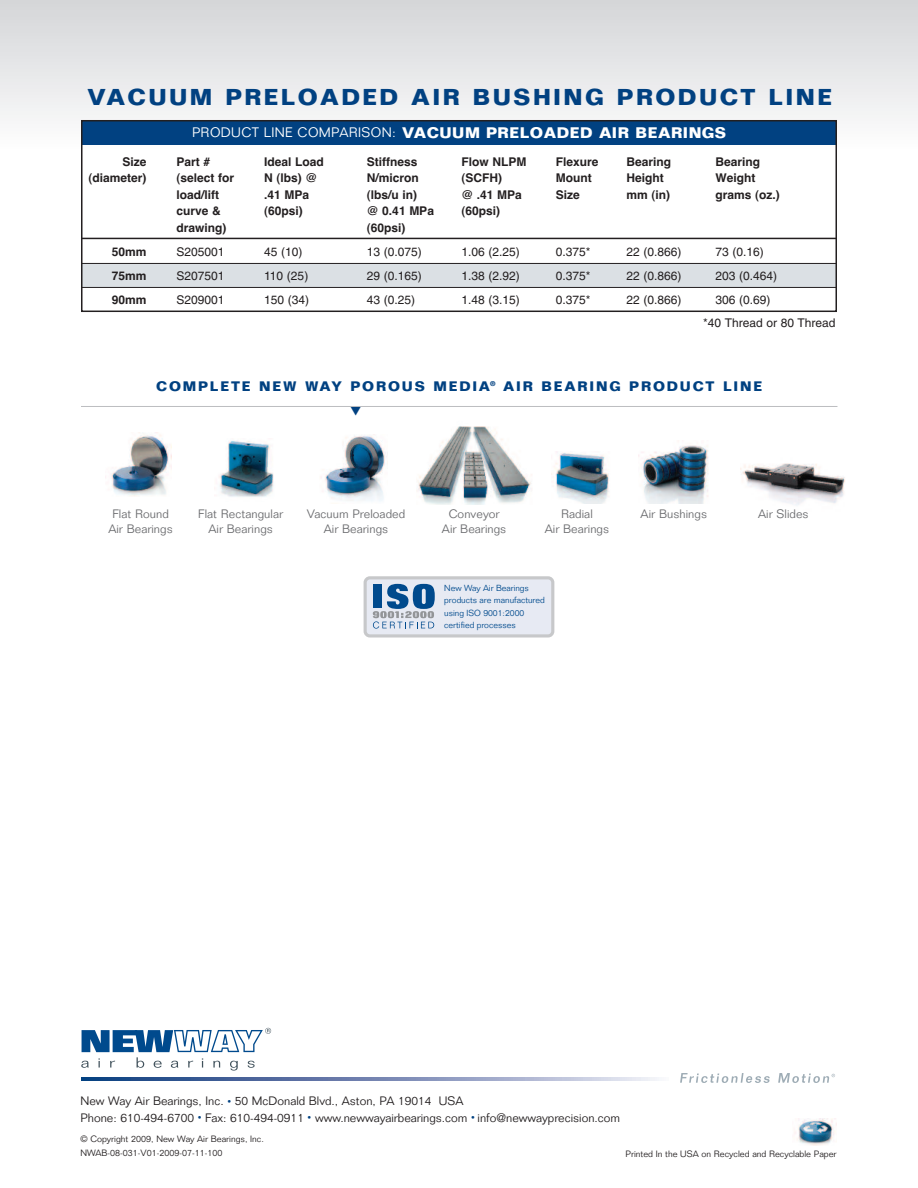
<style>
.page{position:relative;width:918px;height:1188px;background:#fff}
.page>*{position:absolute;margin:0;border:0;box-sizing:border-box;transform-origin:0 0}
.t1{font:700 22.5px "Folio";letter-spacing:.105em;color:#014181}
.t2{font:700 15px "Folio";letter-spacing:.035em;color:#fff}
.t3{font:700 13.5px "Folio";letter-spacing:.135em;color:#014181}
.t4{font:700 12px "Helvetica";color:#231f20}
.t5{font:12px "Helvetica";color:#231f20}
.t6{font:300 12px/16.5px "Folio";color:#231f20}
.t7{font:300 12px "Folio";letter-spacing:.005em;color:#6c6d70}
.t8{font:300 9px/13.5px "Folio";color:#231f20}
.t9{font:300 8.7px/12.5px "Folio";color:#004a8d}
.s1{font-weight:300;font-size:13.5px}
.s2{font-size:7.5px;color:#014181}
</style>
<div class="page">
<div style="left:82px;top:264px;width:754px;height:23px;background:#dbe0e4"></div>
<div style="left:0;top:0;width:918px;height:149px;background:linear-gradient(to bottom,#d4d5d8,#fdfdfe)"></div>
<img style="left:111px;top:432px;width:61px;height:64px">
<img style="left:219px;top:441px;width:55px;height:56px">
<img style="left:321px;top:435px;width:66px;height:66px">
<img style="left:740px;top:463px;width:105px;height:43px">
<svg style="left:81px;top:1028px;width:190px;height:43px"></svg>
<svg style="left:81px;top:1077px;width:578px;height:4px;background:#768ab4"></svg>
<svg style="left:680px;top:1073px;width:90px;height:10px"></svg>
<svg style="left:778px;top:1073px;width:57px;height:10px"></svg>
<div style="left:82px;top:120px;width:754px;height:25px;background:#014181"></div>
<div style="left:81px;top:120px;width:756px;height:192px;border:2px solid #231f20"></div>
<hr style="left:82px;top:238px;width:754px;height:1px;background:#231f20">
<hr style="left:82px;top:263px;width:754px;height:1px;background:#231f20">
<hr style="left:82px;top:287px;width:754px;height:1px;background:#231f20">
<img style="left:418px;top:426px;width:114px;height:78px">
<img style="left:641px;top:445px;width:68px;height:58px">
<img style="left:551px;top:452px;width:58px;height:51px">
<hr style="left:81px;top:406px;width:756px;height:1px;background:#bcbdc0">
<img style="left:794px;top:1118px;width:43px;height:27px">
<div style="left:365px;top:578px;width:188px;height:58px;background:#e7eaf3;border-radius:5px"></div>
<div style="left:364px;top:576px;width:190px;height:62px;border:3px solid #c7c8ca;border-radius:5px"></div>
<svg style="left:373px;top:584px;width:62px;height:45px"></svg>
<h1 class="t1" style="left:87px;top:89px;width:746px">VACUUM PRELOADED AIR BUSHING PRODUCT LINE</h1>
<p class="t2" style="left:192px;top:127px;width:536px"><span class="s1">PRODUCT LINE COMPARISON:</span> VACUUM PRELOADED AIR BEARINGS</p>
<p class="t4" style="left:122px;top:155px;width:26px">Size</p>
<p class="t4" style="left:176px;top:155px;width:35px">Part #</p>
<p class="t4" style="left:264px;top:155px;width:61px">Ideal Load</p>
<p class="t4" style="left:367px;top:155px;width:52px">Stiffness</p>
<p class="t4" style="left:461px;top:155px;width:66px">Flow NLPM</p>
<p class="t4" style="left:556px;top:155px;width:44px">Flexure</p>
<p class="t4" style="left:626px;top:155px;width:46px">Bearing</p>
<p class="t4" style="left:716px;top:155px;width:46px">Bearing</p>
<p class="t4" style="left:88px;top:171px;width:60px">(diameter)</p>
<p class="t4" style="left:176px;top:171px;width:59px">(select for</p>
<p class="t4" style="left:264px;top:171px;width:55px">N (lbs) @</p>
<p class="t4" style="left:367px;top:171px;width:54px">N/micron</p>
<p class="t4" style="left:461px;top:171px;width:42px">(SCFH)</p>
<p class="t4" style="left:556px;top:171px;width:37px">Mount</p>
<p class="t4" style="left:626px;top:171px;width:39px">Height</p>
<p class="t4" style="left:716px;top:171px;width:41px">Weight</p>
<p class="t4" style="left:176px;top:188px;width:44px">load/lift</p>
<p class="t4" style="left:264px;top:188px;width:47px">.41 MPa</p>
<p class="t4" style="left:367px;top:188px;width:52px">(lbs/u in)</p>
<p class="t4" style="left:461px;top:188px;width:62px">@ .41 MPa</p>
<p class="t4" style="left:556px;top:188px;width:26px">Size</p>
<p class="t4" style="left:626px;top:188px;width:45px">mm (in)</p>
<p class="t4" style="left:716px;top:188px;width:66px">grams (oz.)</p>
<p class="t4" style="left:176px;top:204px;width:46px">curve &amp;</p>
<p class="t4" style="left:264px;top:204px;width:40px">(60psi)</p>
<p class="t4" style="left:367px;top:204px;width:69px">@ 0.41 MPa</p>
<p class="t4" style="left:461px;top:204px;width:40px">(60psi)</p>
<p class="t4" style="left:176px;top:221px;width:52px">drawing)</p>
<p class="t4" style="left:367px;top:221px;width:40px">(60psi)</p>
<p class="t4" style="left:112px;top:245px;width:36px">50mm</p>
<p class="t5" style="left:176px;top:247px;width:50px">S205001</p>
<p class="t5" style="left:264px;top:247px;width:40px">45 (10)</p>
<p class="t5" style="left:367px;top:247px;width:57px">13 (0.075)</p>
<p class="t5" style="left:461px;top:247px;width:60px">1.06 (2.25)</p>
<p class="t5" style="left:556px;top:247px;width:36px">0.375*</p>
<p class="t5" style="left:626px;top:247px;width:57px">22 (0.866)</p>
<p class="t5" style="left:716px;top:247px;width:50px">73 (0.16)</p>
<p class="t4" style="left:112px;top:269px;width:36px">75mm</p>
<p class="t5" style="left:176px;top:271px;width:50px">S207501</p>
<p class="t5" style="left:264px;top:271px;width:46px">110 (25)</p>
<p class="t5" style="left:367px;top:271px;width:57px">29 (0.165)</p>
<p class="t5" style="left:461px;top:271px;width:60px">1.38 (2.92)</p>
<p class="t5" style="left:556px;top:271px;width:36px">0.375*</p>
<p class="t5" style="left:626px;top:271px;width:57px">22 (0.866)</p>
<p class="t5" style="left:716px;top:271px;width:63px">203 (0.464)</p>
<p class="t4" style="left:112px;top:293px;width:36px">90mm</p>
<p class="t5" style="left:176px;top:295px;width:50px">S209001</p>
<p class="t5" style="left:264px;top:295px;width:47px">150 (34)</p>
<p class="t5" style="left:367px;top:295px;width:50px">43 (0.25)</p>
<p class="t5" style="left:461px;top:295px;width:60px">1.48 (3.15)</p>
<p class="t5" style="left:556px;top:295px;width:36px">0.375*</p>
<p class="t5" style="left:626px;top:295px;width:57px">22 (0.866)</p>
<p class="t5" style="left:716px;top:295px;width:57px">306 (0.69)</p>
<p class="t5" style="left:703px;top:319px;width:134px">*40 Thread or 80 Thread</p>
<p class="t3" style="left:156px;top:382px;width:607px">COMPLETE NEW WAY POROUS MEDIA<sup>®</sup> AIR BEARING PRODUCT LINE</p>
<p class="t7" style="left:112px;top:510px;width:58px">Flat Round</p>
<p class="t7" style="left:198px;top:510px;width:86px">Flat Rectangular</p>
<p class="t7" style="left:307px;top:510px;width:100px">Vacuum Preloaded</p>
<p class="t7" style="left:449px;top:510px;width:52px">Conveyor</p>
<p class="t7" style="left:561px;top:510px;width:33px">Radial</p>
<p class="t7" style="left:641px;top:510px;width:68px">Air Bushings</p>
<p class="t7" style="left:758px;top:510px;width:52px">Air Slides</p>
<p class="t7" style="left:108px;top:525px;width:66px">Air Bearings</p>
<p class="t7" style="left:208px;top:525px;width:66px">Air Bearings</p>
<p class="t7" style="left:324px;top:525px;width:66px">Air Bearings</p>
<p class="t7" style="left:442px;top:525px;width:66px">Air Bearings</p>
<p class="t7" style="left:545px;top:525px;width:66px">Air Bearings</p>
<p class="t9" style="left:444px;top:583px;width:102px">New Way Air Bearings products are manufactured using ISO 9001:2000 certified processes</p>
<p class="t6" style="left:81px;top:1094px;width:541px">New Way Air Bearings, Inc. <span class="s2">•</span> 50 McDonald Blvd., Aston, PA 19014 USA<br>Phone: 610-494-6700 <span class="s2">•</span> Fax: 610-494-0911 <span class="s2">•</span> www.newwayairbearings.com <span class="s2">•</span> info@newwayprecision.com</p>
<p class="t8" style="left:81px;top:1133px;width:185px">© Copyright 2009, New Way Air Bearings, Inc.<br>NWAB-08-031-V01-2009-07-11-100</p>
<p class="t8" style="left:626px;top:1148px;width:212px">Printed In the USA on Recycled and Recyclable Paper</p>
</div>
